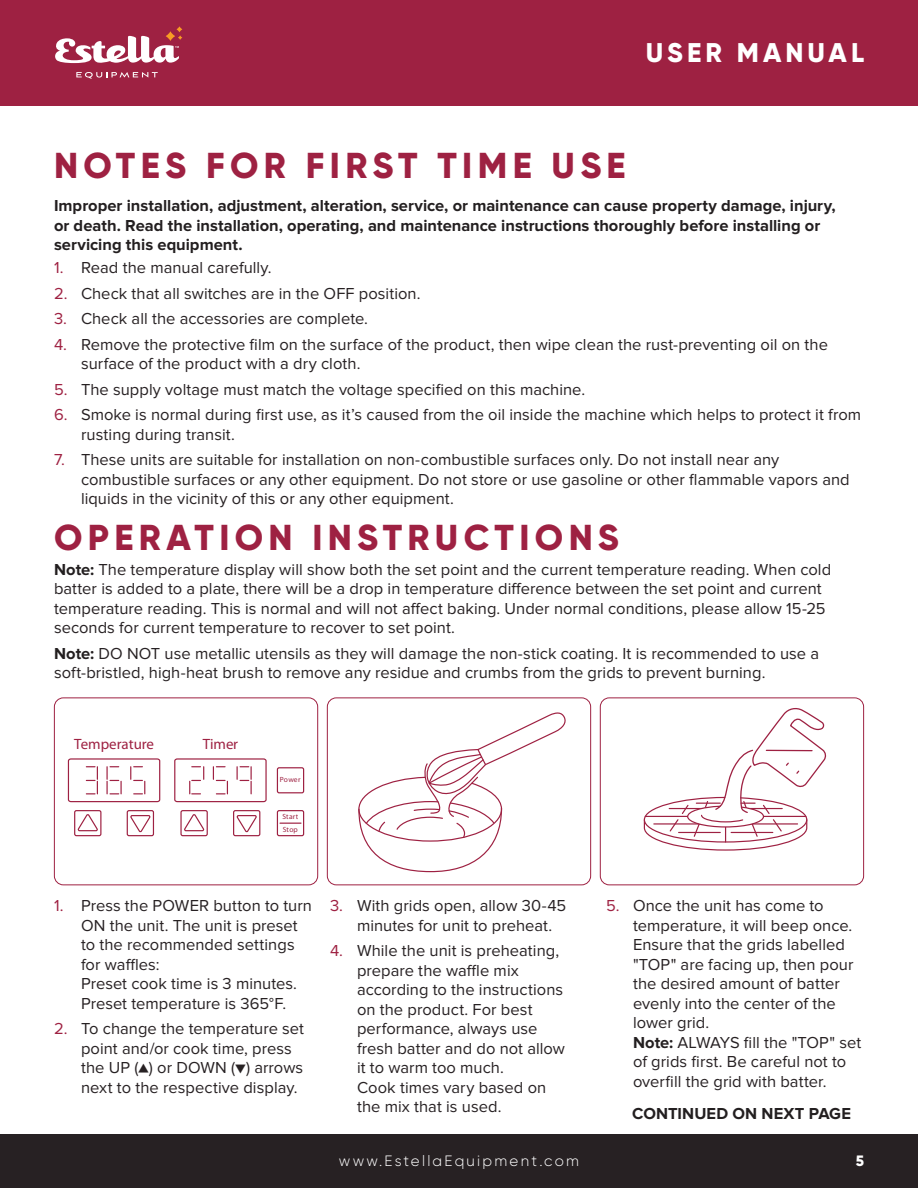
<style>
.page{position:relative;width:918px;height:1188px;background:#fff}
.page>*{position:absolute;margin:0;border:0;box-sizing:border-box;transform-origin:0 0}
.t1{font:800 36px "Gilroy";letter-spacing:.15em;color:#9e2142}
.t2{font:800 27px "Gilroy";letter-spacing:.15em;color:#fff}
.t3{font:16.5px/19.5px "Proxima Nova";letter-spacing:.005em;color:#272123}
.t4{font:700 16.5px/19.5px "Proxima Nova";color:#231f20}
.t5{font:300 15px "Gilroy";letter-spacing:.15em;color:#fff}
.t6{font:15px "Myriad Pro";color:#9e2142}
.t7{font:800 15px "Gilroy";color:#fff}
.t8{font:7.5px/12.3px "Myriad Pro";color:#9e2142}
.s1{color:#9e2142}
.s2{font-weight:700;color:#231f20}
</style>
<div class="page">
<div style="left:0;top:1134px;width:918px;height:54px;background:#272123"></div>
<div style="left:0;top:0;width:918px;height:105px;background:#9e2142"></div>
<svg style="left:76px;top:72px;width:82px;height:7px"></svg>
<svg style="left:55px;top:27px;width:127px;height:36px"></svg>
<svg style="left:130px;top:815px;width:21px;height:18px"></svg>
<div style="left:127px;top:810px;width:27px;height:26px;border:1px solid #9e2142;border-radius:2px"></div>
<svg style="left:77px;top:814px;width:21px;height:18px"></svg>
<div style="left:74px;top:810px;width:27px;height:26px;border:1px solid #9e2142;border-radius:2px"></div>
<svg style="left:236px;top:815px;width:21px;height:18px"></svg>
<div style="left:233px;top:810px;width:27px;height:26px;border:1px solid #9e2142;border-radius:2px"></div>
<svg style="left:184px;top:814px;width:21px;height:18px"></svg>
<div style="left:180px;top:810px;width:28px;height:26px;border:1px solid #9e2142;border-radius:2px"></div>
<svg style="left:68px;top:758px;width:93px;height:45px"></svg>
<svg style="left:174px;top:758px;width:93px;height:45px"></svg>
<div style="left:277px;top:767px;width:27px;height:26px;border:1px solid #9e2142;border-radius:2px"></div>
<div style="left:277px;top:810px;width:27px;height:26px;border:1px solid #9e2142;border-radius:2px"></div>
<svg style="left:280px;top:823px;width:21px;height:1px"></svg>
<div style="left:54px;top:698px;width:264px;height:187px;border:1px solid #9e2142;border-radius:9px"></div>
<svg style="left:358px;top:712px;width:208px;height:160px"></svg>
<div style="left:327px;top:698px;width:264px;height:187px;border:1px solid #9e2142;border-radius:9px"></div>
<svg style="left:644px;top:708px;width:182px;height:143px"></svg>
<div style="left:600px;top:698px;width:264px;height:187px;border:1px solid #9e2142;border-radius:9px"></div>
<h2 class="t2" style="left:646px;top:36px;width:220px">USER MANUAL</h2>
<p class="t1" style="left:54px;top:143px;width:573px">NOTES FOR FIRST TIME USE</p>
<p class="t4" style="left:54px;top:196px;width:783px">Improper installation, adjustment, alteration, service, or maintenance can cause property damage, injury, or death. Read the installation, operating, and maintenance instructions thoroughly before installing or servicing this equipment.</p>
<p class="t3" style="left:54px;top:258px;width:219px"><span class="s1">1.</span> Read the manual carefully.</p>
<p class="t3" style="left:54px;top:284px;width:368px"><span class="s1">2.</span> Check that all switches are in the OFF position.</p>
<p class="t3" style="left:54px;top:309px;width:316px"><span class="s1">3.</span> Check all the accessories are complete.</p>
<p class="t3" style="left:81px;top:335px;width:749px;text-indent:-27px"><span class="s1">4.</span> Remove the protective film on the surface of the product, then wipe clean the rust-preventing oil on the surface of the product with a dry cloth.</p>
<p class="t3" style="left:54px;top:380px;width:533px"><span class="s1">5.</span> The supply voltage must match the voltage specified on this machine.</p>
<p class="t3" style="left:81px;top:405px;width:782px;text-indent:-27px"><span class="s1">6.</span> Smoke is normal during first use, as it’s caused from the oil inside the machine which helps to protect it from rusting during transit.</p>
<p class="t3" style="left:81px;top:450px;width:770px;text-indent:-27px"><span class="s1">7.</span> These units are suitable for installation on non-combustible surfaces only. Do not install near any combustible surfaces or any other equipment. Do not store or use gasoline or other flammable vapors and liquids in the vicinity of this or any other equipment.</p>
<p class="t1" style="left:54px;top:515px;width:566px">OPERATION INSTRUCTIONS</p>
<p class="t3" style="left:54px;top:560px;width:779px"><span class="s2">Note:</span> The temperature display will show both the set point and the current temperature reading. When cold batter is added to a plate, there will be a drop in temperature difference between the set point and current temperature reading. This is normal and will not affect baking. Under normal conditions, please allow 15-25 seconds for current temperature to recover to set point.</p>
<p class="t3" style="left:54px;top:644px;width:767px"><span class="s2">Note:</span> DO NOT use metallic utensils as they will damage the non-stick coating. It is recommended to use a soft-bristled, high-heat brush to remove any residue and crumbs from the grids to prevent burning.</p>
<p class="t6" style="left:74px;top:735px;width:82px">Temperature</p>
<p class="t6" style="left:203px;top:735px;width:37px">Timer</p>
<p class="t8" style="left:280px;top:773px;width:22px">Power</p>
<p class="t8" style="left:283px;top:811px;width:17px">Start<br>Stop</p>
<p class="t3" style="left:81px;top:896px;width:233px;text-indent:-27px"><span class="s1">1.</span> Press the POWER button to turn<br>ON the unit. The unit is preset to the recommended settings for waffles:<br>Preset cook time is 3 minutes.<br>Preset temperature is 365°F.</p>
<p class="t3" style="left:81px;top:1019px;width:225px;text-indent:-27px"><span class="s1">2.</span> To change the temperature set point and/or cook time, press the UP (▲) or DOWN (▼) arrows next to the respective display.</p>
<p class="t3" style="left:357px;top:896px;width:211px;text-indent:-27px"><span class="s1">3.</span> With grids open, allow 30-45 minutes for unit to preheat.</p>
<p class="t3" style="left:357px;top:941px;width:210px;text-indent:-27px"><span class="s1">4.</span> While the unit is preheating, prepare the waffle mix according to the instructions on the product. For best performance, always use fresh batter and do not allow it to warm too much.<br>Cook times vary based on the mix that is used.</p>
<p class="t3" style="left:633px;top:896px;width:230px;text-indent:-27px"><span class="s1">5.</span> Once the unit has come to temperature, it will beep once.<br>Ensure that the grids labelled "TOP" are facing up, then pour the desired amount of batter evenly into the center of the lower grid.<br><span class="s2">Note:</span> ALWAYS fill the "TOP" set of grids first. Be careful not to overfill the grid with batter.</p>
<p class="t4" style="left:632px;top:1105px;width:220px">CONTINUED ON NEXT PAGE</p>
<p class="t5" style="left:339px;top:1152px;width:242px">www.EstellaEquipment.com</p>
<p class="t7" style="left:856px;top:1152px;width:10px">5</p>
</div>
